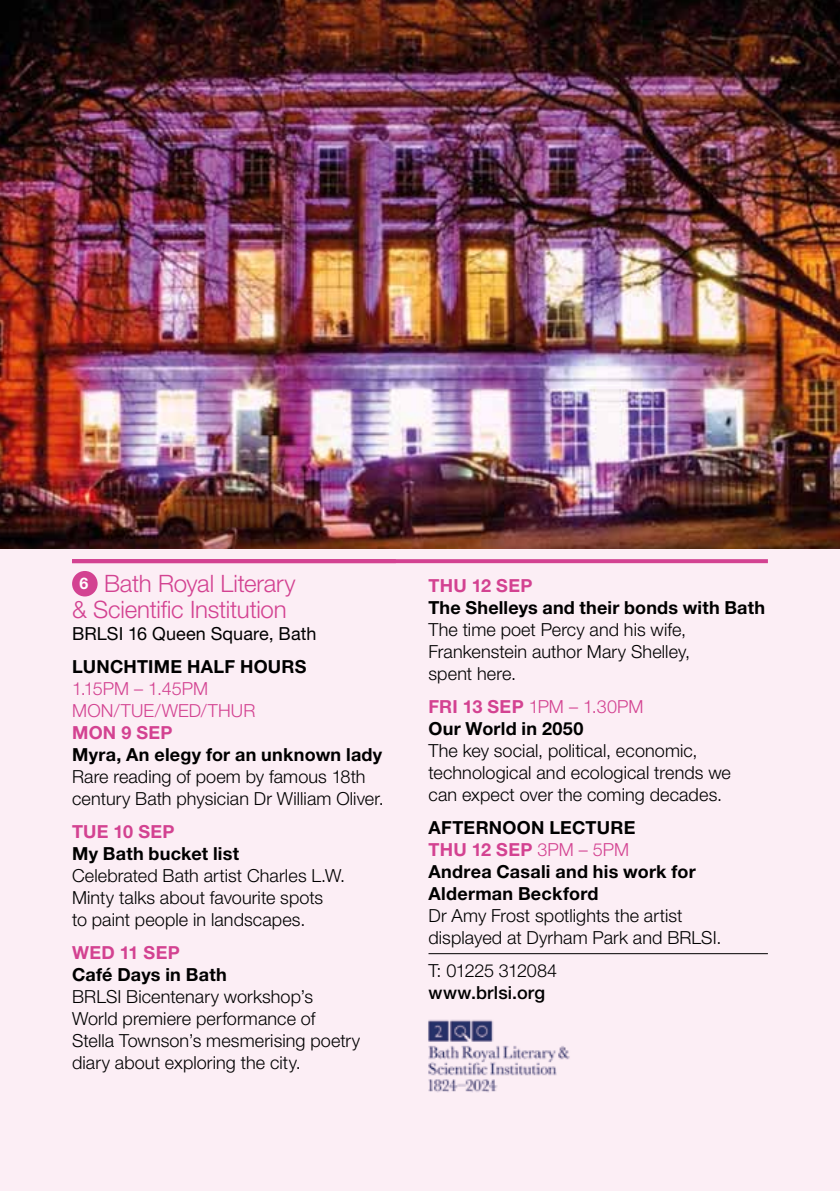
<style>
.page{position:relative;width:840px;height:1191px;background:#fff}
.page>*{position:absolute;margin:0;border:0;box-sizing:border-box;transform-origin:0 0}
.t1{font:300 24px/26px "Helvetica Neue LT Pro";letter-spacing:-.01em;color:#d34291;text-align:center}
.t2{font:300 18px/22px "Helvetica Neue LT Pro";letter-spacing:.005em;color:#000}
.t3{font:700 18px/22px "Helvetica Neue LT Pro";letter-spacing:.015em;color:#000}
.t4{font:700 18px "Helvetica Neue LT Pro";letter-spacing:.015em;color:#d34291}
.t5{font:300 18px/22px "Helvetica Neue LT Pro";letter-spacing:.01em;color:#d34291}
.t6{font:18px "Helvetica Neue LT Pro";letter-spacing:.005em;color:#000}
.t7{font:300 18px "Helvetica Neue LT Pro";letter-spacing:-.025em;color:#000}
.t8{font:500 18px "Helvetica Neue LT Pro";letter-spacing:.01em;color:#000}
.s1{font-weight:700;font-size:16px;color:#fff}
.s2{color:#d34291}
.s3{font-weight:300;color:#d34291}
</style>
<div class="page">
<div style="left:0;top:0;width:839px;height:1191px;background:#fceef5"></div>
<img style="left:0;top:0;width:839px;height:549px">
<img style="left:428px;top:1019px;width:142px;height:74px">
<div style="left:72px;top:571px;width:26px;height:25px;background:#d34291;border-radius:50%"></div>
<hr style="left:428px;top:953px;width:339px;height:1px;background:#000">
<hr style="left:72px;top:559px;width:695px;height:4px;background:#d34291">
<h1 class="t1" style="left:72px;top:569px;width:225px"><span class="s1">6</span> Bath Royal Literary &amp; Scientific Institution</h1>
<p class="t6" style="left:72px;top:622px;width:246px">BRLSI 16 Queen Square, Bath</p>
<p class="t3" style="left:72px;top:654px;width:236px">LUNCHTIME HALF HOURS</p>
<p class="t5" style="left:72px;top:676px;width:185px">1.15PM – 1.45PM<br>MON/TUE/WED/THUR</p>
<p class="t4" style="left:72px;top:721px;width:102px">MON 9 SEP</p>
<p class="t3" style="left:72px;top:742px;width:311px">Myra, An elegy for an unknown lady</p>
<p class="t2" style="left:72px;top:764px;width:313px">Rare reading of poem by famous 18th century Bath physician Dr William Oliver.</p>
<p class="t4" style="left:72px;top:820px;width:104px">TUE 10 SEP</p>
<p class="t3" style="left:72px;top:841px;width:168px">My Bath bucket list</p>
<p class="t2" style="left:72px;top:863px;width:274px">Celebrated Bath artist Charles L.W.<br>Minty talks about favourite spots<br>to paint people in landscapes.</p>
<p class="t4" style="left:72px;top:941px;width:109px">WED 11 SEP</p>
<p class="t3" style="left:72px;top:962px;width:156px">Café Days in Bath</p>
<p class="t2" style="left:72px;top:984px;width:289px">BRLSI Bicentenary workshop’s<br>World premiere performance of<br>Stella Townson’s mesmerising poetry diary about exploring the city.</p>
<p class="t4" style="left:428px;top:574px;width:105px">THU 12 SEP</p>
<p class="t3" style="left:428px;top:596px;width:338px">The Shelleys and their bonds with Bath</p>
<p class="t2" style="left:428px;top:618px;width:263px">The time poet Percy and his wife,<br>Frankenstein author Mary Shelley, spent here.</p>
<p class="t3" style="left:428px;top:695px;width:216px"><span class="s2">FRI 13 SEP</span> <span class="s3">1PM – 1.30PM<br></span>Our World in 2050</p>
<p class="t2" style="left:428px;top:739px;width:304px">The key social, political, economic, technological and ecological trends we can expect over the coming decades.</p>
<p class="t3" style="left:428px;top:816px;width:268px">AFTERNOON LECTURE<br><span class="s2">THU 12 SEP</span> <span class="s3">3PM – 5PM<br></span>Andrea Casali and his work for<br>Alderman Beckford</p>
<p class="t2" style="left:428px;top:904px;width:294px">Dr Amy Frost spotlights the artist displayed at Dyrham Park and BRLSI.</p>
<p class="t7" style="left:428px;top:959px;width:130px">T: 01225 312084</p>
<p class="t8" style="left:428px;top:981px;width:118px">www.brlsi.org</p>
</div>
